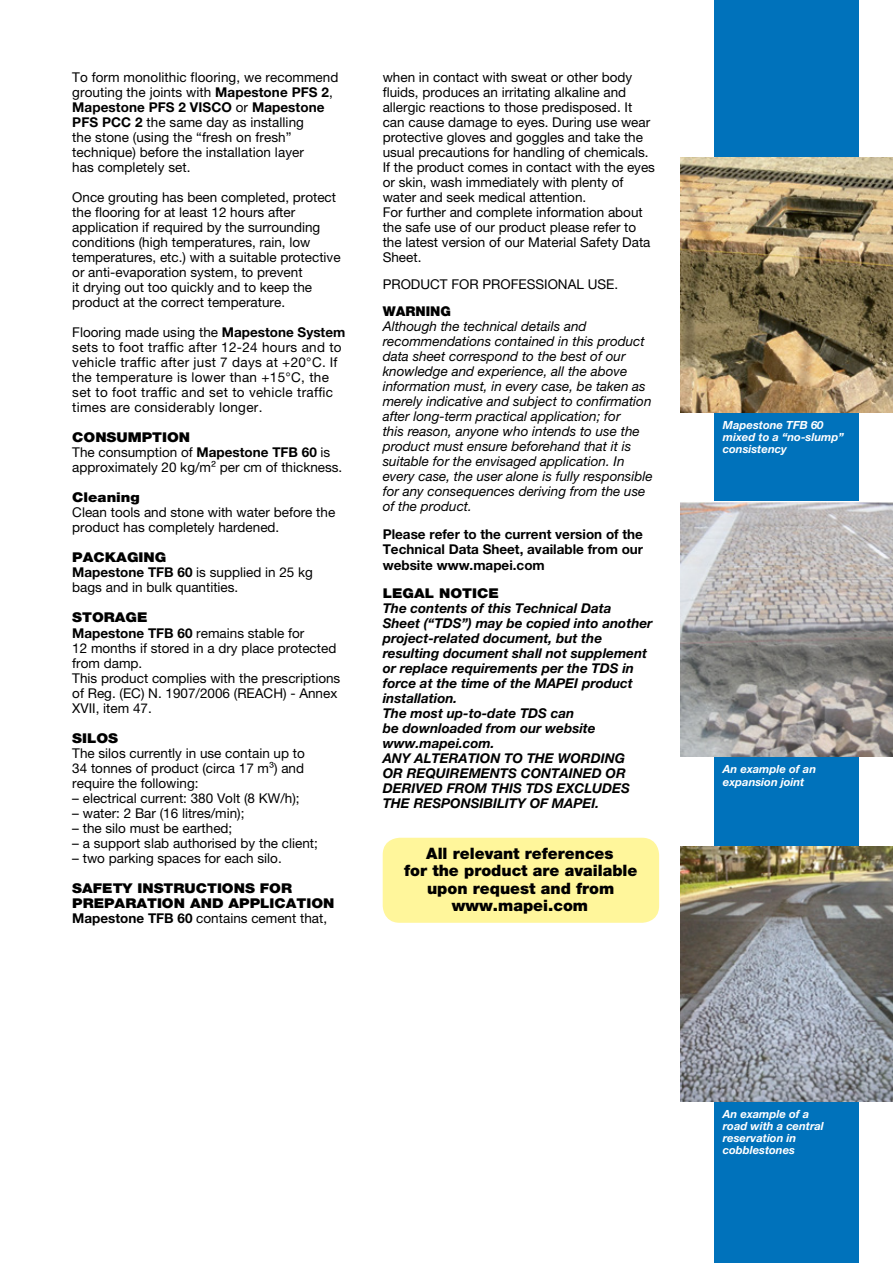
<style>
.page{position:relative;width:893px;height:1263px;background:#fff}
.page>*{position:absolute;margin:0;border:0;box-sizing:border-box;transform-origin:0 0}
.t1{font:900 15.75px/17.2px "Helvetica Neue LTW1 G";color:#000;text-align:center}
.t2{font:13.5px/15px "Helvetica Neue LTW1 G";color:#000}
.t3{font:italic 13.5px/15px "Helvetica Neue LTW1 G";color:#000}
.t4{font:italic 700 13.5px/15px "Helvetica Neue LTW1 G";color:#000}
.t5{font:13.5px/15px "Helvetica Neue LTW1 G";letter-spacing:.02em;color:#000}
.t6{font:900 13.5px/15px "Helvetica Neue LTW1 G";color:#000;scale:1.1 1}
.t7{font:700 13.5px/15.5px "Helvetica Neue LTW1 G";color:#000;text-align:justify}
.t8{font:900 13.5px "Helvetica Neue LTW1 G";color:#000}
.t9{font:italic 700 11.25px/12px "Helvetica Neue LTW1 G";color:#fff}
.s1{font-weight:700}
.s2{font-weight:900}
.s3{font-weight:400}
</style>
<div class="page">
<div style="left:714px;top:0;width:145px;height:1263px;background:#0072bb"></div>
<img style="left:680px;top:157px;width:213px;height:255px">
<img style="left:680px;top:502px;width:213px;height:255px">
<img style="left:680px;top:846px;width:213px;height:255px">
<div style="left:383px;top:838px;width:276px;height:85px;background:#fff69b;border-radius:17px"></div>
<p class="t2" style="left:72px;top:70px;width:268px">To form monolithic flooring, we recommend grouting the joints with <span class="s1">Mapestone PFS 2</span>, <span class="s1">Mapestone PFS 2 VISCO</span> or <span class="s1">Mapestone PFS PCC 2</span> the same day as installing<br>the stone (using the “fresh on fresh” technique) before the installation layer<br>has completely set.</p>
<p class="t2" style="left:72px;top:190px;width:270px">Once grouting has been completed, protect the flooring for at least 12 hours after application if required by the surrounding conditions (high temperatures, rain, low temperatures, etc.) with a suitable protective or anti-evaporation system, to prevent<br>it drying out too quickly and to keep the product at the correct temperature.</p>
<p class="t5" style="left:72px;top:325px;width:275px">Flooring made using the <span class="s1">Mapestone System </span>sets to foot traffic after 12-24 hours and to vehicle traffic after just 7 days at +20°C. If the temperature is lower than +15°C, the set to foot traffic and set to vehicle traffic times are considerably longer.</p>
<p class="t2" style="left:72px;top:430px;width:272px"><span class="s2">CONSUMPTION<br></span>The consumption of <span class="s1">Mapestone TFB 60</span> is approximately 20 kg/m² per cm of thickness.</p>
<p class="t6" style="left:72px;top:490px;width:63px">Cleaning</p>
<p class="t2" style="left:72px;top:505px;width:265px">Clean tools and stone with water before the product has completely hardened.</p>
<p class="t2" style="left:72px;top:550px;width:242px"><span class="s2">PACKAGING<br></span><span class="s1">Mapestone TFB 60</span> is supplied in 25 kg bags and in bulk quantities.</p>
<p class="t2" style="left:72px;top:610px;width:270px"><span class="s2">STORAGE<br></span><span class="s1">Mapestone TFB 60</span> remains stable for<br>12 months if stored in a dry place protected from damp.<br>This product complies with the prescriptions of Reg. (EC) N. 1907/2006 (REACH) - Annex<br>XVII, item 47.</p>
<p class="t6" style="left:72px;top:730px;width:43px">SILOS</p>
<p class="t2" style="left:72px;top:745px;width:234px;text-align:justify">The silos currently in use contain up to 34 tonnes of product (circa 17 m³) and require the following:</p>
<p class="t2" style="left:72px;top:790px;width:229px">– electrical current: 380 Volt (8 KW/h);</p>
<p class="t2" style="left:72px;top:805px;width:174px">– water: 2 Bar (16 litres/min);</p>
<p class="t2" style="left:72px;top:820px;width:162px">– the silo must be earthed;</p>
<p class="t2" style="left:72px;top:835px;width:247px">– a support slab authorised by the client;</p>
<p class="t2" style="left:72px;top:850px;width:211px">– two parking spaces for each silo.</p>
<p class="t6" style="left:72px;top:880px;width:240px">SAFETY INSTRUCTIONS FOR<br>PREPARATION AND APPLICATION<br><span class="s1">Mapestone TFB 60</span> <span class="s3">contains cement that,</span></p>
<p class="t2" style="left:383px;top:70px;width:274px">when in contact with sweat or other body fluids, produces an irritating alkaline and allergic reactions to those predisposed. It can cause damage to eyes. During use wear protective gloves and goggles and take the usual precautions for handling of chemicals.<br>If the product comes in contact with the eyes or skin, wash immediately with plenty of water and seek medical attention.<br>For further and complete information about the safe use of our product please refer to the latest version of our Material Safety Data Sheet.</p>
<p class="t2" style="left:383px;top:277px;width:237px">PRODUCT FOR PROFESSIONAL USE.</p>
<p class="t8" style="left:383px;top:303px;width:70px">WARNING</p>
<p class="t3" style="left:383px;top:319px;width:271px">Although the technical details and recommendations contained in this product data sheet correspond to the best of our knowledge and experience, all the above information must, in every case, be taken as merely indicative and subject to confirmation after long-term practical application; for<br>this reason, anyone who intends to use the product must ensure beforehand that it is suitable for the envisaged application. In every case, the user alone is fully responsible for any consequences deriving from the use of the product.</p>
<p class="t7" style="left:383px;top:526px;width:262px">Please refer to the current version of the Technical Data Sheet, available from our website www.mapei.com</p>
<p class="t6" style="left:383px;top:585px;width:107px">LEGAL NOTICE</p>
<p class="t4" style="left:383px;top:600px;width:271px">The contents of this Technical Data<br>Sheet (“TDS”) may be copied into another project-related document, but the resulting document shall not supplement or replace requirements per the TDS in force at the time of the MAPEI product installation.<br>The most up-to-date TDS can<br>be downloaded from our website www.mapei.com.<br>ANY ALTERATION TO THE WORDING<br>OR REQUIREMENTS CONTAINED OR<br>DERIVED FROM THIS TDS EXCLUDES<br>THE RESPONSIBILITY OF MAPEI.</p>
<p class="t1" style="left:404px;top:845px;width:235px">All relevant references<br>for the product are available upon request and from www.mapei.com</p>
<p class="t9" style="left:723px;top:419px;width:122px">Mapestone TFB 60 mixed to a “no-slump” consistency</p>
<p class="t9" style="left:723px;top:763px;width:95px">An example of an expansion joint</p>
<p class="t9" style="left:723px;top:1108px;width:102px">An example of a road with a central reservation in cobblestones</p>
</div>
